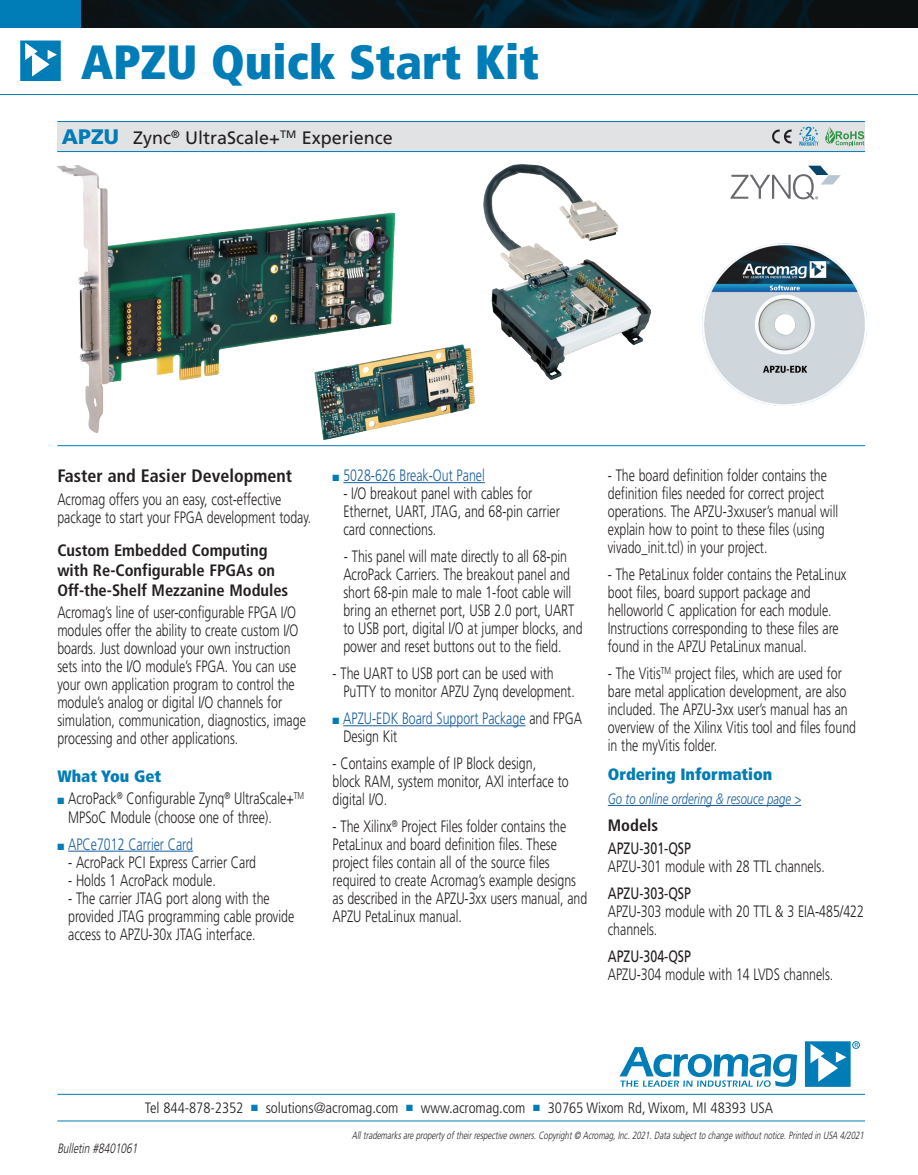
<style>
.page{position:relative;width:918px;height:1175px;background:#fff}
.page>*{position:absolute;margin:0;border:0;box-sizing:border-box;transform-origin:0 0}
.t1{font:900 condensed 48px "Frutiger";color:#007cb6}
.Description_1{font:18px "Frutiger";color:#231f20}
.Spec_head_sa{font:700 condensed 18px "Frutiger";color:#231f20}
.Bodytext{font:300 16.5px/18px "Frutiger";color:#231f20;scale:.75 1}
.Bullet{font:300 16.5px/18px "Frutiger";color:#231f20;scale:.75 1}
.Bullet-2{font:300 16.5px/18px "Frutiger";color:#175d9e;scale:.75 1}
.Spec_head_sa-2{font:700 condensed 16.5px/19.8px "Frutiger";color:#231f20}
.Bodytext-2{font:900 condensed 16.5px "Frutiger";color:#007cb6}
.Subhead{font:900 condensed 16.5px "Frutiger";color:#007cb6}
.Address{font:300 condensed 15px "Frutiger";letter-spacing:-.005em;color:#231f20}
.Italic{font:italic 300 15px "Frutiger";color:#175d9e;scale:.75 1}
.Bulletin_Number{font:italic 300 13.5px "Frutiger";color:#231f20;scale:.75 1}
.Legal_Stuff{font:italic 300 10.5px "Frutiger";color:#231f20;scale:.75 1}
.s1{font-weight:900;font-size:21px;color:#007cb6}
.s2{color:#007cb6}
.s3{color:#231f20}
.s4{font-weight:400}
</style>
<div class="page">
<img style="left:81px;top:0;width:837px;height:27px">
<div style="left:0;top:0;width:81px;height:27px;background:#007cb6"></div>
<hr style="left:68px;top:850px;width:125px;height:1px;background:#175d9e">
<hr style="left:343px;top:482px;width:142px;height:1px;background:#175d9e">
<hr style="left:343px;top:725px;width:183px;height:1px;background:#175d9e">
<hr style="left:608px;top:805px;width:193px;height:1px;background:#175d9e">
<div style="left:57px;top:122px;width:808px;height:30px;background:#e1e2e4"></div>
<img style="left:57px;top:165px;width:338px;height:267px">
<svg style="left:825px;top:127px;width:39px;height:19px"></svg>
<svg style="left:772px;top:129px;width:20px;height:15px"></svg>
<svg style="left:799px;top:127px;width:19px;height:19px"></svg>
<img style="left:305px;top:338px;width:170px;height:102px">
<img style="left:483px;top:165px;width:167px;height:215px">
<img style="left:703px;top:243px;width:163px;height:162px">
<svg style="left:731px;top:166px;width:110px;height:33px"></svg>
<div style="left:852px;top:1041px;width:8px;height:7px;border:1px solid #007cb6;border-radius:50%"></div>
<svg style="left:805px;top:1041px;width:53px;height:45px"></svg>
<svg style="left:620px;top:1047px;width:177px;height:39px"></svg>
<hr style="left:57px;top:1094px;width:808px;height:1px;background:#007cb6">
<hr style="left:57px;top:1120px;width:808px;height:1px;background:#007cb6">
<hr style="left:57px;top:121px;width:808px;height:1px;background:#007cb6">
<hr style="left:57px;top:151px;width:808px;height:1px;background:#007cb6">
<hr style="left:57px;top:445px;width:808px;height:1px;background:#007cb6">
<svg style="left:20px;top:40px;width:41px;height:41px"></svg>
<hr style="left:0;top:94px;width:918px;height:1px;background:#007cb6">
<p class="t1" style="left:81px;top:33px;width:459px">APZU Quick Start Kit</p>
<p class="Description_1" style="left:62px;top:127px;width:332px"><span class="s1">APZU</span> Zync<sup>®</sup> UltraScale+<sup>TM</sup> Experience</p>
<p class="Spec_head_sa" style="left:57px;top:465px;width:236px">Faster and Easier Development</p>
<p class="Bodytext" style="left:57px;top:490px;width:340px">Acromag offers you an easy, cost-effective package to start your FPGA development today.</p>
<p class="Spec_head_sa-2" style="left:57px;top:540px;width:233px">Custom Embedded Computing with Re-Configurable FPGAs on<br>Off-the-Shelf Mezzanine Modules</p>
<p class="Bodytext" style="left:57px;top:603px;width:333px">Acromag’s line of user-configurable FPGA I/O modules offer the ability to create custom I/O boards. Just download your own instruction sets into the I/O module’s FPGA. You can use your own application program to control the module’s analog or digital I/O channels for simulation, communication, diagnostics, image processing and other applications.</p>
<p class="Subhead" style="left:57px;top:766px;width:105px">What You Get</p>
<p class="Bullet" style="left:68px;top:790px;width:316px;text-indent:-11px"><span class="s2">■</span> AcroPack<sup>®</sup> Configurable Zynq<sup>®</sup> UltraScale+<sup>TM<br></sup>MPSoC Module (choose one of three).</p>
<p class="Bullet-2" style="left:57px;top:835px;width:182px"><span class="s2">■</span> APCe7012 Carrier Card</p>
<p class="Bullet" style="left:68px;top:853px;width:252px">- AcroPack PCI Express Carrier Card</p>
<p class="Bullet" style="left:68px;top:871px;width:198px">- Holds 1 AcroPack module.</p>
<p class="Bullet" style="left:68px;top:889px;width:303px">- The carrier JTAG port along with the provided JTAG programming cable provide access to APZU-30x JTAG interface.</p>
<p class="Bullet-2" style="left:333px;top:466px;width:204px"><span class="s2">■</span> 5028-626 Break-Out Panel</p>
<p class="Bullet" style="left:343px;top:484px;width:290px">- I/O breakout panel with cables for<br>Ethernet, UART, JTAG, and 68-pin carrier card connections.</p>
<p class="Bullet" style="left:343px;top:547px;width:321px">- This panel will mate directly to all 68-pin AcroPack Carriers. The breakout panel and short 68-pin male to male 1-foot cable will bring an ethernet port, USB 2.0 port, UART to USB port, digital I/O at jumper blocks, and power and reset buttons out to the field.</p>
<p class="Bullet" style="left:343px;top:664px;width:310px;text-indent:-11px">- The UART to USB port can be used with<br>PuTTY to monitor APZU Zynq development.</p>
<p class="Bullet-2" style="left:343px;top:709px;width:320px;text-indent:-11px"><span class="s2">■</span> APZU-EDK Board Support Package <span class="s3">and FPGA<br>Design Kit</span></p>
<p class="Bodytext" style="left:333px;top:754px;width:316px">- Contains example of IP Block design,<br>block RAM, system monitor, AXI interface to digital I/O.</p>
<p class="Bodytext" style="left:333px;top:817px;width:341px">- The Xilinx<sup>®</sup> Project Files folder contains the PetaLinux and board definition files. These project files contain all of the source files required to create Acromag’s example designs as described in the APZU-3xx users manual, and APZU PetaLinux manual.</p>
<p class="Bodytext" style="left:608px;top:466px;width:309px">- The board definition folder contains the definition files needed for correct project operations. The APZU-3xxuser’s manual will explain how to point to these files (using vivado_init.tcl) in your project.</p>
<p class="Bodytext" style="left:608px;top:565px;width:320px">- The PetaLinux folder contains the PetaLinux boot files, board support package and helloworld C application for each module.<br>Instructions corresponding to these files are found in the APZU PetaLinux manual.</p>
<p class="Bodytext" style="left:608px;top:664px;width:333px">- The Vitis<sup>TM</sup> project files, which are used for bare metal application development, are also included. The APZU-3xx user’s manual has an overview of the Xilinx Vitis tool and files found in the myVitis folder.</p>
<p class="Bodytext-2" style="left:608px;top:764px;width:166px">Ordering Information</p>
<p class="Italic" style="left:608px;top:790px;width:259px">Go to online ordering &amp; resouce page &gt;</p>
<p class="Spec_head_sa-2" style="left:608px;top:815px;width:52px">Models</p>
<p class="Bodytext" style="left:608px;top:839px;width:291px"><span class="s4">APZU-301-QSP<br></span>APZU-301 module with 28 TTL channels.</p>
<p class="Bodytext" style="left:608px;top:884px;width:343px"><span class="s4">APZU-303-QSP<br></span>APZU-303 module with 20 TTL &amp; 3 EIA-485/422 channels.</p>
<p class="Bodytext" style="left:608px;top:947px;width:302px"><span class="s4">APZU-304-QSP<br></span>APZU-304 module with 14 LVDS channels.</p>
<p class="Bulletin_Number" style="left:57px;top:1140px;width:112px">Bulletin #8401061</p>
<p class="Address" style="left:145px;top:1099px;width:630px">Tel 844-878-2352 <span class="s2">■</span> solutions@acromag.com <span class="s2">■</span> www.acromag.com <span class="s2">■</span> 30765 Wixom Rd, Wixom, MI 48393 USA</p>
<p class="Legal_Stuff" style="left:352px;top:1129px;width:687px">Alltrademarksarepropertyoftheirrespectiveowners.Copyright© Acromag,Inc.2021.Datasubjectto changewithoutnotice.Printed in USA 4/2021</p>
</div>
